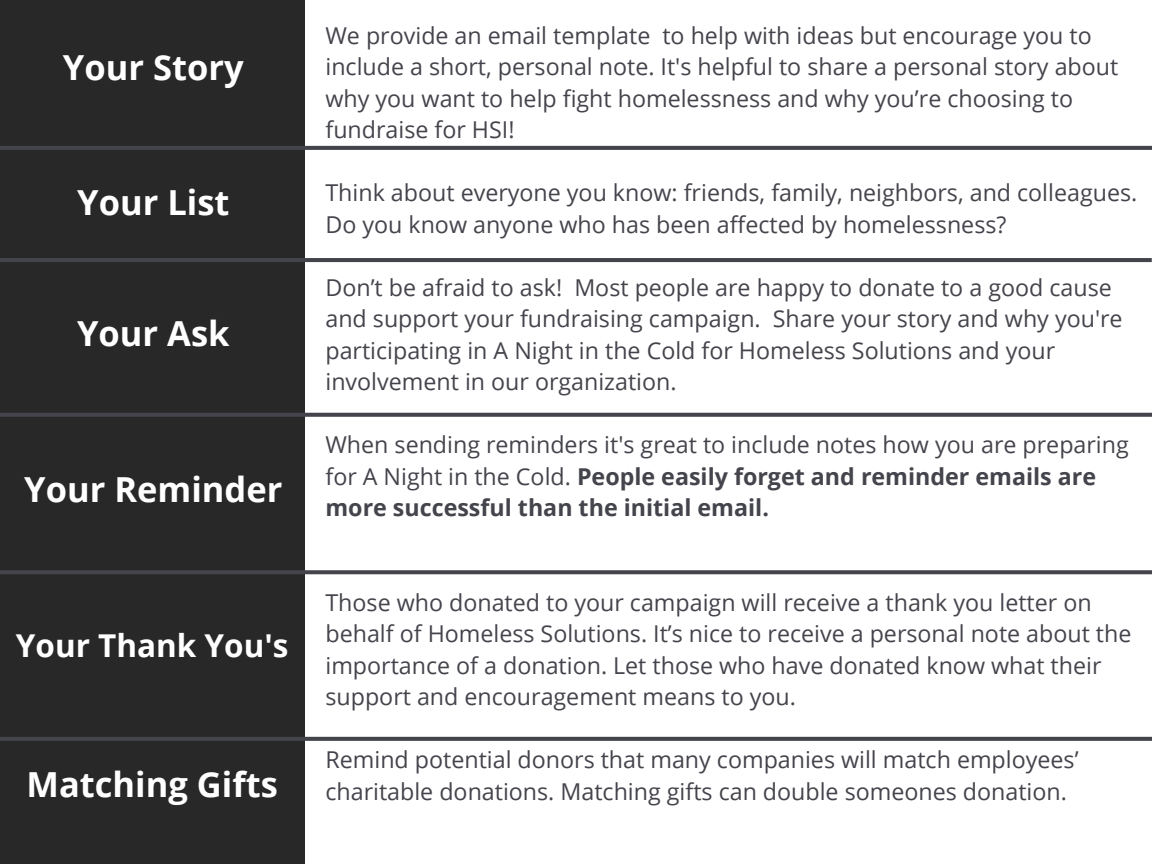
<style>
.page{position:relative;width:1152px;height:864px;background:#fff}
.page>*{position:absolute;margin:0;border:0;box-sizing:border-box;transform-origin:0 0}
.t1{font:700 34.5px "Open Sans";color:#fff}
.t2{font:700 31.5px "Open Sans";color:#fff}
.t3{font:23.25px/31.5px "Open Sans";color:#44444c}
.s1{font-weight:700}
</style>
<div class="page">
<div style="left:0;top:0;width:305px;height:864px;background:#282828"></div>
<hr style="left:0;top:258px;width:1152px;height:4px;background:#44444c">
<svg style="left:0;top:413px;width:1152px;height:4px;background:#4a4a52"></svg>
<svg style="left:0;top:570px;width:1152px;height:4px;background:#4b4b52"></svg>
<svg style="left:0;top:737px;width:1152px;height:4px;background:#48484f"></svg>
<svg style="left:0;top:146px;width:1152px;height:4px;background:#46464e"></svg>
<h1 class="t1" style="left:63px;top:43px;width:182px">Your Story</h1>
<h1 class="t1" style="left:77px;top:178px;width:154px">Your List</h1>
<h1 class="t1" style="left:77px;top:309px;width:154px">Your Ask</h1>
<h1 class="t1" style="left:24px;top:466px;width:260px">Your Reminder</h1>
<h2 class="t2" style="left:16px;top:623px;width:274px">Your Thank You's</h2>
<h1 class="t1" style="left:27px;top:761px;width:253px">Matching Gifts</h1>
<p class="t3" style="left:325px;top:19px;width:794px">We provide an email template to help with ideas but encourage you to include a short, personal note. It's helpful to share a personal story about why you want to help fight homelessness and why you’re choosing to fundraise for HSI!</p>
<p class="t3" style="left:325px;top:176px;width:813px">Think about everyone you know: friends, family, neighbors, and colleagues.<br>Do you know anyone who has been affected by homelessness?</p>
<p class="t3" style="left:325px;top:271px;width:799px">Don’t be afraid to ask! Most people are happy to donate to a good cause and support your fundraising campaign. Share your story and why you're participating in A Night in the Cold for Homeless Solutions and your involvement in our organization.</p>
<p class="t3" style="left:325px;top:428px;width:805px">When sending reminders it's great to include notes how you are preparing for A Night in the Cold. <span class="s1">People easily forget and reminder emails are more successful than the initial email.</span></p>
<p class="t3" style="left:325px;top:586px;width:808px">Those who donated to your campaign will receive a thank you letter on behalf of Homeless Solutions. It’s nice to receive a personal note about the importance of a donation. Let those who have donated know what their support and encouragement means to you.</p>
<p class="t3" style="left:325px;top:743px;width:755px">Remind potential donors that many companies will match employees’ charitable donations. Matching gifts can double someones donation.</p>
</div>
